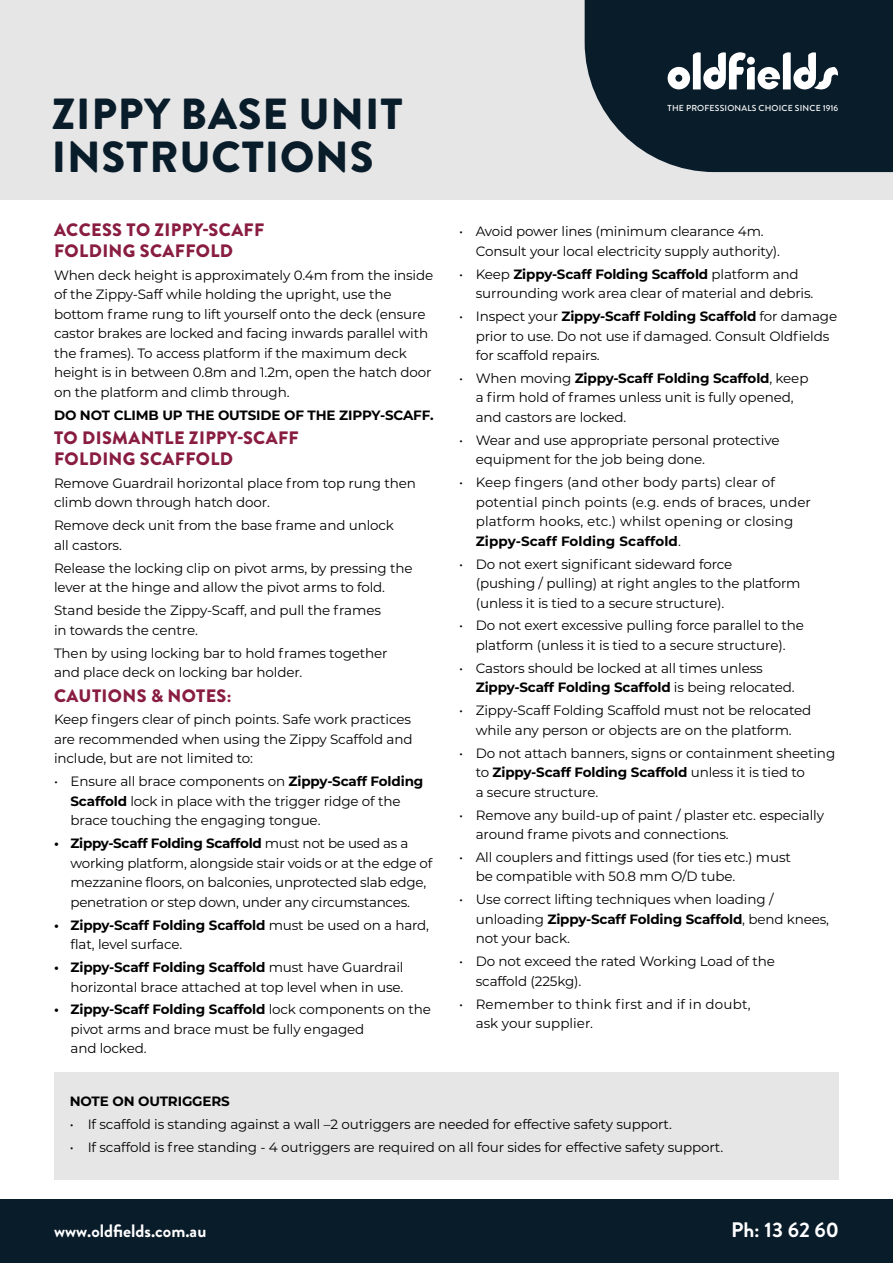
<style>
.page{position:relative;width:893px;height:1263px;background:#fff}
.page>*{position:absolute;margin:0;border:0;box-sizing:border-box;transform-origin:0 0}
.t1{font:900 43.5px/43.5px "Brandon Grotesque";letter-spacing:.02em;color:#091c2a}
.t2{font:700 21px "Brandon Grotesque";color:#fff}
.t3{font:900 18px/21px "Brandon Grotesque";letter-spacing:.02em;color:#891d41}
.t4{font:700 18px "Brandon Grotesque";color:#fff}
.t5{font:13.5px/19.5px "Montserrat";letter-spacing:-.01em;color:#000}
.t6{font:13.5px/19.5px "Montserrat";letter-spacing:.01em;color:#000}
.t7{font:700 13.5px "Montserrat";letter-spacing:-.01em;color:#000}
.t8{font:500 8.7px "Brandon Grotesque";letter-spacing:.02em;color:#fff}
.s1{font-weight:700}
</style>
<div class="page">
<div style="left:54px;top:1071px;width:785px;height:108px;background:#e6e6e7"></div>
<div style="left:0;top:1199px;width:893px;height:64px;background:#091c2a"></div>
<div style="left:0;top:0;width:893px;height:200px;background:#e6e6e7"></div>
<svg style="left:585px;top:0;width:308px;height:173px;background:#192b38"></svg>
<svg style="left:668px;top:52px;width:170px;height:37px;background:#7f8990"></svg>
<h1 class="t1" style="left:52px;top:92px;width:352px">ZIPPY BASE UNIT<br>INSTRUCTIONS</h1>
<p class="t8" style="left:668px;top:101px;width:172px">THE PROFESSIONALS CHOICE SINCE 1916</p>
<h3 class="t3" style="left:54px;top:219px;width:212px">ACCESS TO ZIPPY-SCAFF<br>FOLDING SCAFFOLD</h3>
<p class="t5" style="left:54px;top:265px;width:381px">When deck height is approximately 0.4m from the inside of the Zippy-Saff while holding the upright, use the bottom frame rung to lift yourself onto the deck (ensure castor brakes are locked and facing inwards parallel with the frames). To access platform if the maximum deck height is in between 0.8m and 1.2m, open the hatch door on the platform and climb through.</p>
<p class="t7" style="left:54px;top:405px;width:381px">DO NOT CLIMB UP THE OUTSIDE OF THE ZIPPY-SCAFF.</p>
<h3 class="t3" style="left:54px;top:428px;width:246px">TO DISMANTLE ZIPPY-SCAFF<br>FOLDING SCAFFOLD</h3>
<p class="t5" style="left:54px;top:473px;width:363px">Remove Guardrail horizontal place from top rung then climb down through hatch door.</p>
<p class="t5" style="left:54px;top:515px;width:342px">Remove deck unit from the base frame and unlock all castors.</p>
<p class="t5" style="left:54px;top:558px;width:360px">Release the locking clip on pivot arms, by pressing the lever at the hinge and allow the pivot arms to fold.</p>
<p class="t5" style="left:54px;top:600px;width:328px">Stand beside the Zippy-Scaff, and pull the frames in towards the centre.</p>
<p class="t5" style="left:54px;top:642px;width:335px">Then by using locking bar to hold frames together and place deck on locking bar holder.</p>
<h3 class="t3" style="left:54px;top:685px;width:179px">CAUTIONS &amp; NOTES:</h3>
<p class="t5" style="left:54px;top:709px;width:360px;text-align:justify">Keep fingers clear of pinch points. Safe work practices are recommended when using the Zippy Scaffold and include, but are not limited to:</p>
<p class="t5" style="left:70px;top:771px;width:354px;text-indent:-16px">• Ensure all brace components on <span class="s1">Zippy-Scaff Folding<br>Scaffold</span> lock in place with the trigger ridge of the brace touching the engaging tongue.</p>
<p class="t5" style="left:70px;top:833px;width:363px;text-indent:-16px"><span class="s1">• Zippy-Scaff Folding Scaffold</span> must not be used as a working platform, alongside stair voids or at the edge of mezzanine floors, on balconies, unprotected slab edge, penetration or step down, under any circumstances.</p>
<p class="t5" style="left:70px;top:914px;width:360px;text-indent:-16px"><span class="s1">• Zippy-Scaff Folding Scaffold</span> must be used on a hard, flat, level surface.</p>
<p class="t5" style="left:54px;top:957px;width:351px;text-align:right"><span class="s1">• Zippy-Scaff Folding Scaffold</span> must have Guardrail horizontal brace attached at top level when in use.</p>
<p class="t5" style="left:70px;top:999px;width:362px;text-indent:-16px"><span class="s1">• Zippy-Scaff Folding Scaffold</span> lock components on the pivot arms and brace must be fully engaged<br>and locked.</p>
<p class="t5" style="left:476px;top:221px;width:306px;text-indent:-16px">• Avoid power lines (minimum clearance 4m.<br>Consult your local electricity supply authority).</p>
<p class="t5" style="left:476px;top:264px;width:339px;text-indent:-16px">• Keep <span class="s1">Zippy-Scaff Folding Scaffold</span> platform and surrounding work area clear of material and debris.</p>
<p class="t5" style="left:476px;top:306px;width:363px;text-indent:-16px">• Inspect your <span class="s1">Zippy-Scaff Folding Scaffold</span> for damage prior to use. Do not use if damaged. Consult Oldfields for scaffold repairs.</p>
<p class="t5" style="left:476px;top:368px;width:334px;text-indent:-16px">• When moving <span class="s1">Zippy-Scaff Folding Scaffold</span>, keep a firm hold of frames unless unit is fully opened, and castors are locked.</p>
<p class="t5" style="left:476px;top:430px;width:305px;text-indent:-16px">• Wear and use appropriate personal protective equipment for the job being done.</p>
<p class="t6" style="left:476px;top:472px;width:337px;text-indent:-16px">• Keep fingers (and other body parts) clear of potential pinch points (e.g. ends of braces, under platform hooks, etc.) whilst opening or closing <span class="s1">Zippy-Scaff Folding Scaffold</span>.</p>
<p class="t5" style="left:476px;top:553px;width:326px;text-indent:-16px">• Do not exert significant sideward force<br>(pushing / pulling) at right angles to the platform (unless it is tied to a secure structure).</p>
<p class="t5" style="left:459px;top:615px;width:346px;text-align:center">• Do not exert excessive pulling force parallel to the platform (unless it is tied to a secure structure).</p>
<p class="t5" style="left:476px;top:658px;width:320px;text-indent:-16px">• Castors should be locked at all times unless<br><span class="s1">Zippy-Scaff Folding Scaffold</span> is being relocated.</p>
<p class="t5" style="left:459px;top:700px;width:353px;text-align:center">• Zippy-Scaff Folding Scaffold must not be relocated while any person or objects are on the platform.</p>
<p class="t5" style="left:476px;top:743px;width:361px;text-indent:-16px">• Do not attach banners, signs or containment sheeting to <span class="s1">Zippy-Scaff Folding Scaffold</span> unless it is tied to<br>a secure structure.</p>
<p class="t5" style="left:476px;top:804px;width:350px;text-indent:-16px">• Remove any build-up of paint / plaster etc. especially around frame pivots and connections.</p>
<p class="t5" style="left:476px;top:847px;width:317px;text-indent:-16px">• All couplers and fittings used (for ties etc.) must be compatible with 50.8 mm O/D tube.</p>
<p class="t5" style="left:476px;top:889px;width:355px;text-indent:-16px">• Use correct lifting techniques when loading / unloading <span class="s1">Zippy-Scaff Folding Scaffold</span>, bend knees, not your back.</p>
<p class="t5" style="left:476px;top:951px;width:301px;text-indent:-16px">• Do not exceed the rated Working Load of the scaffold (225kg).</p>
<p class="t6" style="left:476px;top:993px;width:276px;text-indent:-16px">• Remember to think first and if in doubt, ask your supplier.</p>
<p class="t7" style="left:70px;top:1091px;width:162px">NOTE ON OUTRIGGERS</p>
<p class="t5" style="left:70px;top:1114px;width:604px">• If scaffold is standing against a wall –2 outriggers are needed for effective safety support.</p>
<p class="t5" style="left:70px;top:1137px;width:655px">• If scaffold is free standing - 4 outriggers are required on all four sides for effective safety support.</p>
<h3 class="t4" style="left:54px;top:1218px;width:154px">www.oldfields.com.au</h3>
<h2 class="t2" style="left:731px;top:1215px;width:109px">Ph: 13 62 60</h2>
</div>
